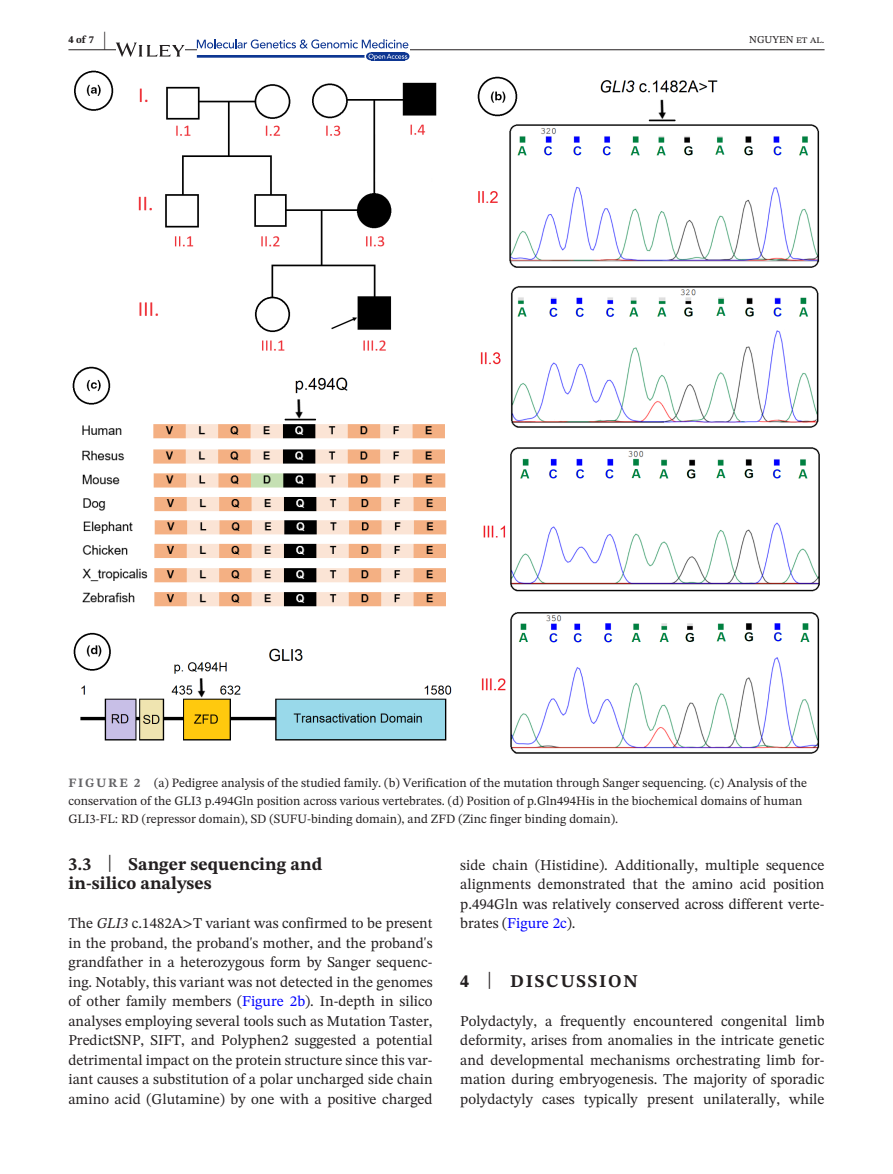
<style>
.page{position:relative;width:893px;height:1174px;background:#fff}
.page>*{position:absolute;margin:0;border:0;box-sizing:border-box;transform-origin:0 0}
.t1{font:700 18px/19.5px "STIX Two Text";color:#231f20}
.t2{font:700 18px "STIX Two Text";letter-spacing:.1em;color:#231f20}
.t3{font:15px/19.5px "STIX Two Text";color:#231f20;text-align:justify}
.t4{font:12.75px/18px "STIX Two Text";color:#231f20}
.t5{font:10.5px "STIX Two Text";color:#231f20}
.t6{font:700 10.5px "STIX Two Text";color:#231f20}
.s1{font-size:21px}
.s2{font-weight:700;color:#636366}
.s3{font-weight:400;font-size:23.7px}
.s4{font-style:italic}
.s5{font-family:"STIX"}
.s6{color:#00f}
</style>
<div class="page">
<hr style="left:68px;top:49px;width:756px;height:1px;background:#231f20">
<svg style="left:116px;top:43px;width:69px;height:14px"></svg>
<svg style="left:197px;top:39px;width:211px;height:21px"></svg>
<img style="left:73px;top:70px;width:747px;height:684px">
<p class="t6" style="left:68px;top:32px;width:39px">4 of 7 <span class="s1">|</span></p>
<p class="t5" style="left:749px;top:32px;width:77px">NGUYEN et al.</p>
<p class="t4" style="left:68px;top:773px;width:740px"><span class="s2">FIGURE 2</span> (a) Pedigree analysis of the studied family. (b) Verification of the mutation through Sanger sequencing. (c) Analysis of the conservation of the GLI3 p.494Gln position across various vertebrates. (d) Position of p.Gln494His in the biochemical domains of human<br>GLI3-FL: RD (repressor domain), SD (SUFU-binding domain), and ZFD (Zinc finger binding domain).</p>
<p class="t1" style="left:68px;top:854px;width:255px">3.3 <span class="s3">|</span> Sanger sequencing and in-silico analyses</p>
<p class="t3" style="left:68px;top:913px;width:366px">The <span class="s4">GLI3</span> c.1482A<span class="s5">&gt;</span>T variant was confirmed to be present in the proband, the proband's mother, and the proband's grandfather in a heterozygous form by Sanger sequenc&shy;ing. Notably, this variant was not detected in the genomes of other family members (<span class="s6">Figure 2b</span>). In-depth in silico analyses employing several tools such as Mutation Taster, PredictSNP, SIFT, and Polyphen2 suggested a potential detrimental impact on the protein structure since this var&shy;iant causes a substitution of a polar uncharged side chain amino acid (Glutamine) by one with a positive charged</p>
<p class="t3" style="left:460px;top:855px;width:366px">side chain (Histidine). Additionally, multiple sequence alignments demonstrated that the amino acid position p.494Gln was relatively conserved across different verte&shy;brates (<span class="s6">Figure 2c</span>).</p>
<p class="t2" style="left:460px;top:968px;width:179px">4 <span class="s3">|</span> DISCUSSION</p>
<p class="t3" style="left:460px;top:1011px;width:366px">Polydactyly, a frequently encountered congenital limb deformity, arises from anomalies in the intricate genetic and developmental mechanisms orchestrating limb for&shy;mation during embryogenesis. The majority of sporadic polydactyly cases typically present unilaterally, while</p>
</div>
